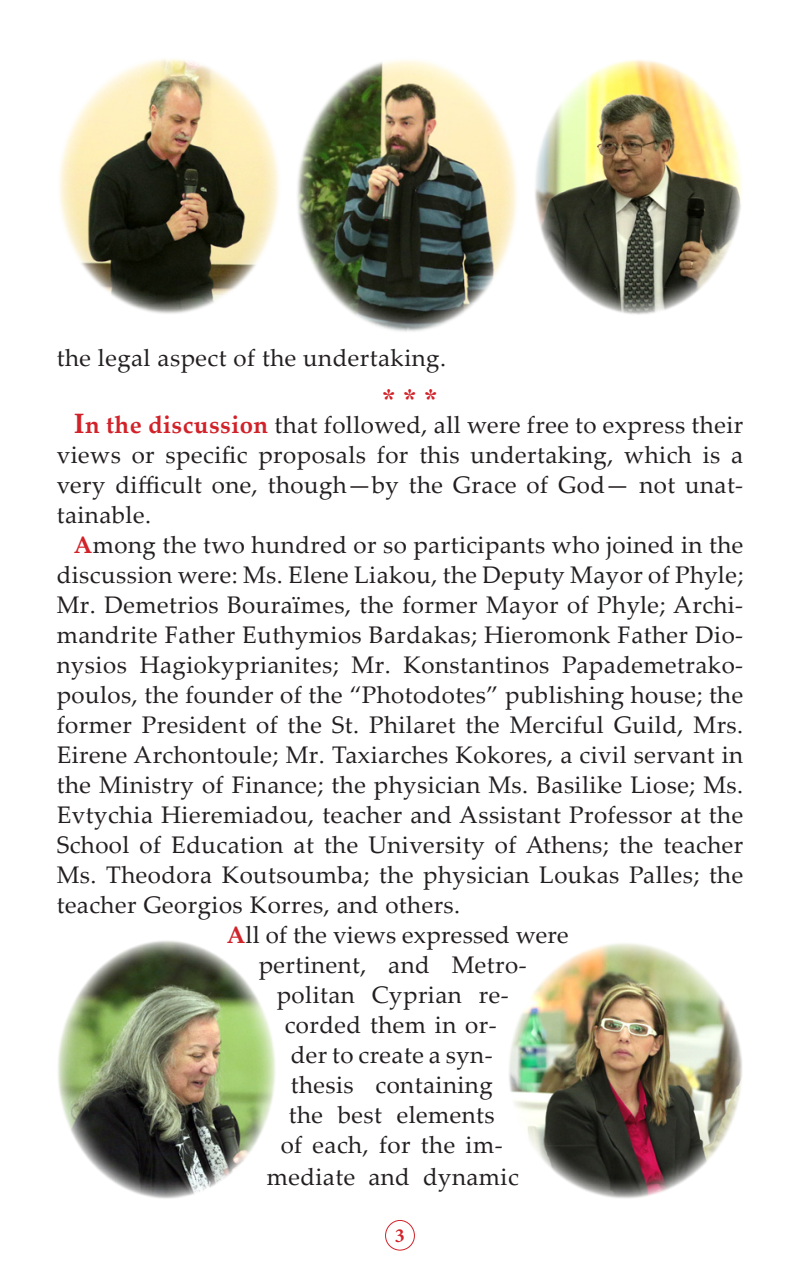
<style>
.page{position:relative;width:800px;height:1270px;background:#fff}
.page>*{position:absolute;margin:0;border:0;box-sizing:border-box;transform-origin:0 0}
.t1{font:28px "CTOS New Times Bold Test 1";color:#d12229}
.t2{font:24px/30px "Palatino Linotype";letter-spacing:.02em;color:#231f20;text-align:justify}
.t3{font:700 20px "Minion Pro";color:#d1232a}
.s1{font-weight:700;font-size:28px;color:#d12229}
.s2{font-weight:700;color:#d12229}
.s3{font-weight:700;color:#d1232a}
</style>
<div class="page">
<div style="left:385px;top:1220px;width:30px;height:30px;border:1px solid #d1232a;border-radius:50%"></div>
<img style="left:59px;top:59px;width:220px;height:255px">
<img style="left:509px;top:943px;width:233px;height:256px">
<img style="left:535px;top:60px;width:207px;height:255px">
<img style="left:58px;top:940px;width:218px;height:259px">
<img style="left:297px;top:60px;width:220px;height:272px">
<p class="t2" style="left:57px;top:342px;width:391px">the legal aspect of the undertaking.</p>
<p class="t1" style="left:382px;top:383px;width:57px">* * *</p>
<p class="t2" style="left:57px;top:409px;width:688px;text-indent:17px"><span class="s1">I</span><span class="s2">n the discussion</span> that followed, all were free to express their views or specific proposals for this undertaking, which is a very difficult one, though—by the Grace of God— not unat&shy;tainable.</p>
<p class="t2" style="left:57px;top:529px;width:688px;text-indent:17px"><span class="s2">A</span>mong the two hundred or so participants who joined in the discussion were: Ms. Elene Liakou, the Deputy Mayor of Phyle; Mr. Demetrios Bouraïmes, the former Mayor of Phyle; Archi&shy;mandrite Father Euthymios Bardakas; Hieromonk Father Dio&shy;nysios Hagiokyprianites; Mr. Konstantinos Papademetrako&shy;poulos, the founder of the “Photodotes” publishing house; the former President of the St. Philaret the Merciful Guild, Mrs.<br>Eirene Archontoule; Mr. Taxiarches Kokores, a civil servant in the Ministry of Finance; the physician Ms. Basilike Liose; Ms.<br>Evtychia Hieremiadou, teacher and Assistant Professor at the School of Education at the University of Athens; the teacher Ms. Theodora Koutsoumba; the physician Loukas Palles; the teacher Georgios Korres, and others.</p>
<p class="t2" style="left:227px;top:919px;width:344px;text-align:center"><span class="s3">A</span>ll of the views expressed were pertinent, and Metro&shy;politan Cyprian re-<br>corded them in or-<br>der to create a syn-<br>thesis containing<br>the best elements<br>of each, for the im-<br>mediate and dynamic</p>
<p class="t3" style="left:395px;top:1221px;width:11px">3</p>
</div>
